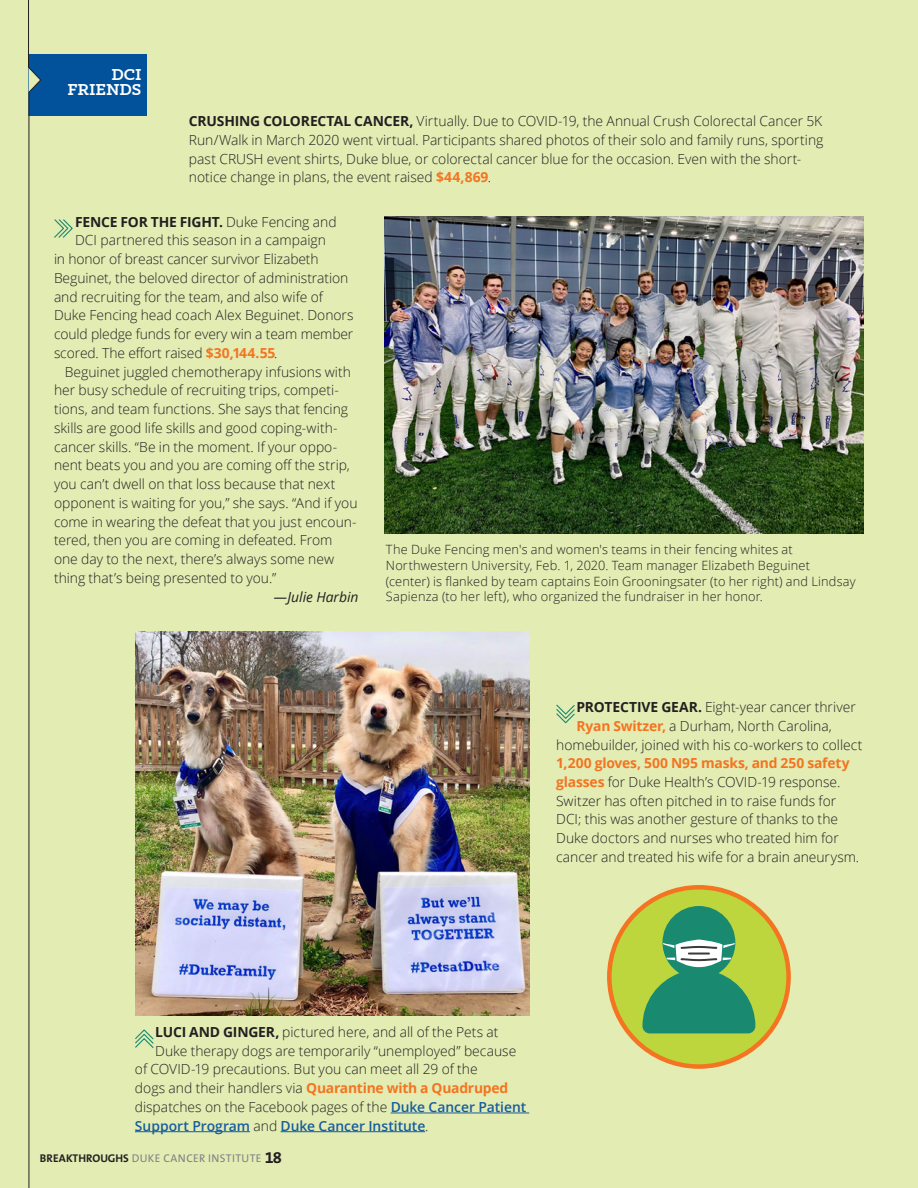
<style>
.page{position:relative;width:918px;height:1188px;background:#e2ecb3}
.page>*{position:absolute;margin:0;border:0;box-sizing:border-box;transform-origin:0 0}
.t1{font:700 18px "Klinic Slab";color:#fff}
.Sans_TEXT_9_25_12_5{font:300 13.8px/18.8px "Open Sans";color:#231f20}
.Sans_TEXT_9_25_12_5-2{font:700 13.8px "Open Sans";letter-spacing:-.015em;color:#f47421}
.Sans_TEXT_9_25_12_5-3{font:600 13.8px "Open Sans";color:#175d9e}
.Sans_TEXT_9_25_12_5-4{font:700 13.8px "Open Sans";letter-spacing:-.015em;color:#231f20}
.Sans_TEXT_9_25_12_5-5{font:italic 13.8px "Open Sans";color:#231f20}
.PHOTO_CAPTION{font:300 12.75px/15.8px "Open Sans";letter-spacing:.01em;color:#231f20}
.t2{font:11.25px "The Sans B W5 Plain";letter-spacing:.035em;color:#808285}
.s1{font-weight:700}
.s2{font-weight:700;color:#f47421}
.s3{font-weight:300}
.s4{font-weight:300;color:#231f20}
.s5{font-weight:600;color:#175d9e}
.s6{font-family:"The Sans B W7";font-weight:700;color:#231f20}
.s7{font-family:"The Sans B W7";font-weight:700;font-size:16.5px;color:#231f20}
</style>
<div class="page">
<div style="left:28px;top:54px;width:119px;height:61px;background:#01529a"></div>
<svg style="left:28px;top:0;width:13px;height:1188px"></svg>
<svg style="left:556px;top:704px;width:19px;height:20px"></svg>
<img style="left:135px;top:631px;width:394px;height:385px">
<img style="left:384px;top:216px;width:480px;height:317px">
<svg style="left:54px;top:219px;width:19px;height:19px"></svg>
<hr style="left:391px;top:1113px;width:138px;height:1px;background:#175d9e">
<hr style="left:135px;top:1131px;width:115px;height:1px;background:#175d9e">
<hr style="left:281px;top:1131px;width:144px;height:1px;background:#175d9e">
<svg style="left:135px;top:1029px;width:19px;height:19px"></svg>
<div style="left:609px;top:887px;width:180px;height:180px;background:#bdd63d;border-radius:50%"></div>
<div style="left:607px;top:885px;width:184px;height:184px;border:4px solid #f47421;border-radius:50%"></div>
<svg style="left:642px;top:906px;width:113px;height:127px"></svg>
<p class="t1" style="left:111px;top:64px;width:32px">DCI</p>
<p class="t1" style="left:67px;top:79px;width:76px">FRIENDS</p>
<p class="Sans_TEXT_9_25_12_5" style="left:189px;top:111px;width:636px"><span class="s1">CRUSHING COLORECTAL CANCER,</span> Virtually. Due to COVID-19, the Annual Crush Colorectal Cancer 5K Run/Walk in March 2020 went virtual. Participants shared photos of their solo and family runs, sporting past CRUSH event shirts, Duke blue, or colorectal cancer blue for the occasion. Even with the short&shy;notice change in plans, the event raised <span class="s2">$44,869</span>.</p>
<p class="Sans_TEXT_9_25_12_5-4" style="left:75px;top:212px;width:263px">FENCE FOR THE FIGHT. <span class="s3">Duke Fencing and</span></p>
<p class="Sans_TEXT_9_25_12_5" style="left:75px;top:231px;width:252px">DCI partnered this season in a campaign</p>
<p class="Sans_TEXT_9_25_12_5" style="left:54px;top:249px;width:266px">in honor of breast cancer survivor Elizabeth</p>
<p class="Sans_TEXT_9_25_12_5" style="left:54px;top:268px;width:296px">Beguinet, the beloved director of administration</p>
<p class="Sans_TEXT_9_25_12_5" style="left:54px;top:287px;width:270px">and recruiting for the team, and also wife of</p>
<p class="Sans_TEXT_9_25_12_5" style="left:54px;top:306px;width:301px">Duke Fencing head coach Alex Beguinet. Donors</p>
<p class="Sans_TEXT_9_25_12_5" style="left:54px;top:324px;width:301px">could pledge funds for every win a team member</p>
<p class="Sans_TEXT_9_25_12_5" style="left:54px;top:343px;width:225px">scored. The effort raised <span class="s2">$30,144.55</span>.</p>
<p class="Sans_TEXT_9_25_12_5" style="left:65px;top:362px;width:288px">Beguinet juggled chemotherapy infusions with</p>
<p class="Sans_TEXT_9_25_12_5" style="left:54px;top:381px;width:286px">her busy schedule of recruiting trips, competi-</p>
<p class="Sans_TEXT_9_25_12_5" style="left:54px;top:399px;width:296px">tions, and team functions. She says that fencing</p>
<p class="Sans_TEXT_9_25_12_5" style="left:54px;top:418px;width:285px">skills are good life skills and good coping-with-</p>
<p class="Sans_TEXT_9_25_12_5" style="left:54px;top:437px;width:285px">cancer skills. “Be in the moment. If your oppo-</p>
<p class="Sans_TEXT_9_25_12_5" style="left:54px;top:456px;width:297px">nent beats you and you are coming off the strip,</p>
<p class="Sans_TEXT_9_25_12_5" style="left:54px;top:474px;width:283px">you can’t dwell on that loss because that next</p>
<p class="Sans_TEXT_9_25_12_5" style="left:54px;top:493px;width:305px">opponent is waiting for you,” she says. “And if you</p>
<p class="Sans_TEXT_9_25_12_5" style="left:54px;top:512px;width:304px">come in wearing the defeat that you just encoun-</p>
<p class="Sans_TEXT_9_25_12_5" style="left:54px;top:531px;width:280px">tered, then you are coming in defeated. From</p>
<p class="Sans_TEXT_9_25_12_5" style="left:54px;top:549px;width:282px">one day to the next, there’s always some new</p>
<p class="Sans_TEXT_9_25_12_5" style="left:54px;top:568px;width:224px">thing that’s being presented to you.”</p>
<p class="Sans_TEXT_9_25_12_5-5" style="left:274px;top:587px;width:86px">—Julie Harbin</p>
<p class="PHOTO_CAPTION" style="left:386px;top:541px;width:471px">The Duke Fencing men's and women's teams in their fencing whites at Northwestern University, Feb. 1, 2020. Team manager Elizabeth Beguinet (center) is flanked by team captains Eoin Grooningsater (to her right) and Lindsay Sapienza (to her left), who organized the fundraiser in her honor.</p>
<p class="Sans_TEXT_9_25_12_5" style="left:576px;top:697px;width:281px"><span class="s1">PROTECTIVE GEAR.</span> Eight-year cancer thriver</p>
<p class="Sans_TEXT_9_25_12_5" style="left:576px;top:716px;width:257px"><span class="s2">Ryan Switzer,</span> a Durham, North Carolina,</p>
<p class="Sans_TEXT_9_25_12_5" style="left:556px;top:735px;width:308px">homebuilder, joined with his co-workers to collect</p>
<p class="Sans_TEXT_9_25_12_5-2" style="left:556px;top:753px;width:295px">1,200 gloves, 500 N95 masks, and 250 safety</p>
<p class="Sans_TEXT_9_25_12_5" style="left:556px;top:772px;width:286px"><span class="s2">glasses</span> for Duke Health’s COVID-19 response.</p>
<p class="Sans_TEXT_9_25_12_5" style="left:556px;top:791px;width:282px">Switzer has often pitched in to raise funds for</p>
<p class="Sans_TEXT_9_25_12_5" style="left:556px;top:810px;width:283px">DCI; this was another gesture of thanks to the</p>
<p class="Sans_TEXT_9_25_12_5" style="left:556px;top:828px;width:284px">Duke doctors and nurses who treated him for</p>
<p class="Sans_TEXT_9_25_12_5" style="left:556px;top:847px;width:305px">cancer and treated his wife for a brain aneurysm.</p>
<p class="Sans_TEXT_9_25_12_5" style="left:155px;top:1022px;width:345px"><span class="s1">LUCI AND GINGER,</span> pictured here, and all of the Pets at</p>
<p class="Sans_TEXT_9_25_12_5" style="left:155px;top:1041px;width:363px">Duke therapy dogs are temporarily “unemployed” because</p>
<p class="Sans_TEXT_9_25_12_5" style="left:135px;top:1060px;width:344px">of COVID-19 precautions. But you can meet all 29 of the</p>
<p class="Sans_TEXT_9_25_12_5-2" style="left:135px;top:1078px;width:375px"><span class="s4">dogs and their handlers via</span> Quarantine with a Quadruped</p>
<p class="Sans_TEXT_9_25_12_5" style="left:135px;top:1097px;width:393px">dispatches on the Facebook pages of the <span class="s5">Duke Cancer Patient</span></p>
<p class="Sans_TEXT_9_25_12_5-3" style="left:135px;top:1116px;width:295px">Support Program <span class="s4">and</span> Duke Cancer Institute<span class="s4">.</span></p>
<p class="t2" style="left:40px;top:1151px;width:244px"><span class="s6">BREAKTHROUGHS</span> DUKE CANCER INSTITUTE <span class="s7">18</span></p>
</div>
